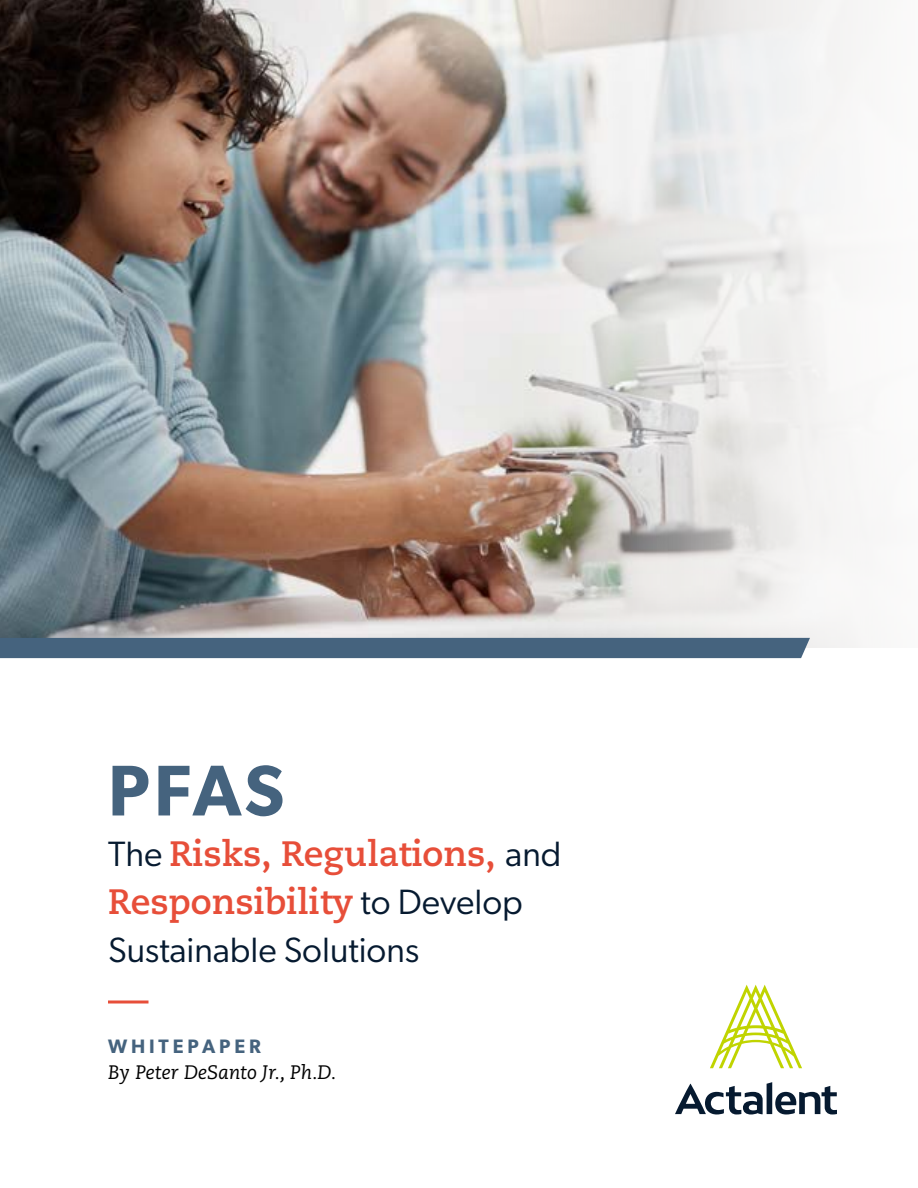
<style>
.page{position:relative;width:918px;height:1188px;background:#fff}
.page>*{position:absolute;margin:0;border:0;box-sizing:border-box;transform-origin:0 0}
.t1{font:600 72px "Gibson";color:#45637e}
.t2{font:700 35.25px/48px "Caecilia LT Pro 75";color:#e74e39}
.t3{font:35.25px "Gibson";color:#061a30}
.t4{font:italic 19.5px "Caecilia LT Pro 56";color:#000}
.t5{font:600 19.5px "Gibson";letter-spacing:.2em;color:#45637e}
.s1{font-family:"Gibson";font-weight:400;color:#061a30}
</style>
<div class="page">
<img style="left:0;top:0;width:867px;height:648px">
<svg style="left:675px;top:1082px;width:162px;height:33px"></svg>
<svg style="left:710px;top:985px;width:92px;height:83px"></svg>
<hr style="left:108px;top:1001px;width:40px;height:3px;background:#e74e39">
<div style="left:0;top:638px;width:810px;height:20px;background:#45637e"></div>
<h1 class="t1" style="left:108px;top:748px;width:178px">PFAS</h1>
<p class="t2" style="left:108px;top:829px;width:455px"><span class="s1">The</span> Risks, Regulations, <span class="s1">and<br></span>Responsibility <span class="s1">to Develop</span></p>
<p class="t3" style="left:108px;top:929px;width:313px">Sustainable Solutions</p>
<p class="t5" style="left:108px;top:1035px;width:154px">WHITEPAPER</p>
<p class="t4" style="left:108px;top:1060px;width:230px">By Peter DeSanto Jr., Ph.D.</p>
</div>
